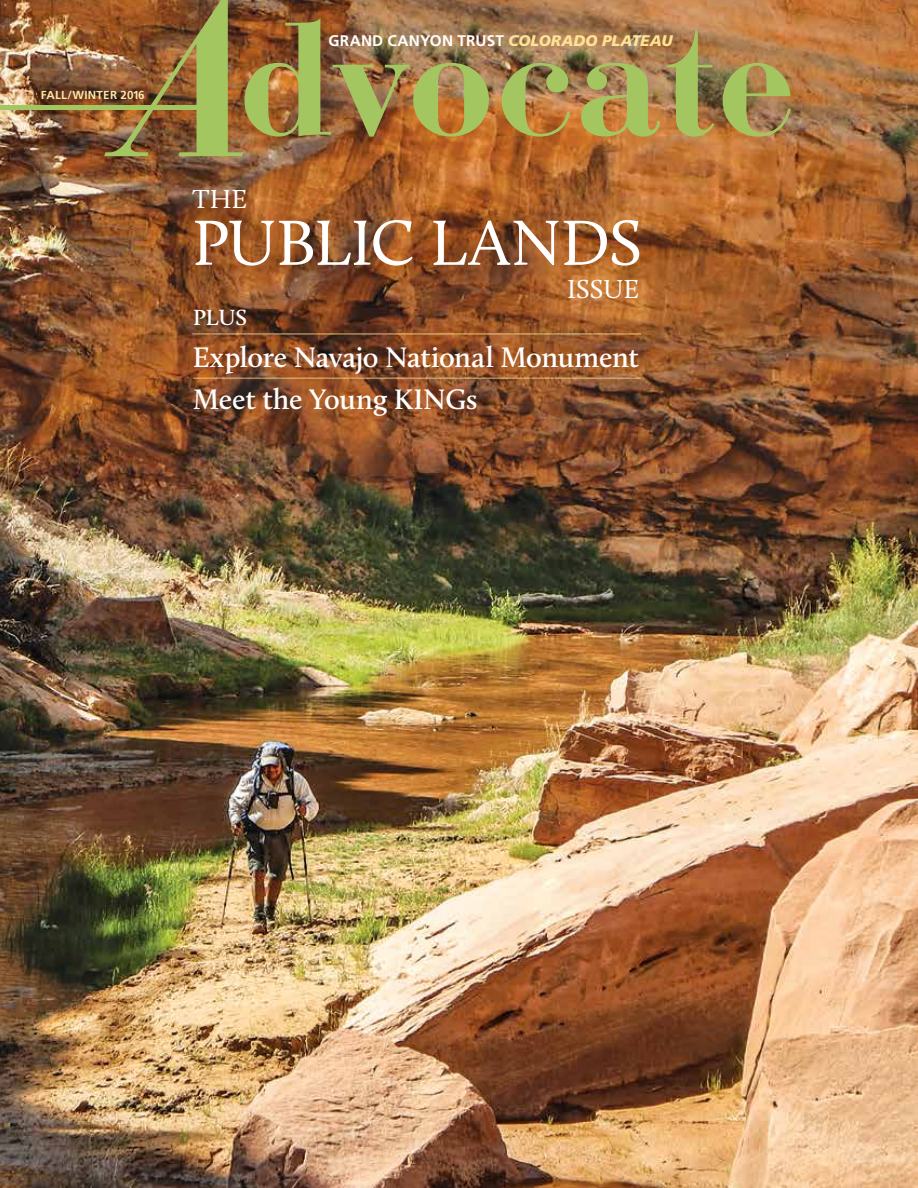
<style>
.page{position:relative;width:918px;height:1188px;background:#fff}
.page>*{position:absolute;margin:0;border:0;box-sizing:border-box;transform-origin:0 0}
.t1{font:700 159px "Bauer Bodoni";color:#a4c660}
.t2{font:66px "Calluna";letter-spacing:-.01em;color:#fff}
.t3{font:600 29.25px/42.2px "Calluna";letter-spacing:-.01em;color:#fff}
.t4{font:27px "Calluna";color:#fff}
.t5{font:600 22.8px "Calluna";color:#fff}
.t6{font:700 15.3px "Frutiger";letter-spacing:.01em;color:#fff}
.t7{font:700 11.7px "Frutiger";letter-spacing:.02em;color:#ffe7a7}
.s1{font-style:italic;font-size:217.5px}
.s2{font-weight:900;font-style:italic;color:#ffe293}
</style>
<div class="page">
<img style="left:0;top:0;width:918px;height:1188px">
<hr style="left:0;top:106px;width:199px;height:4px;background:#a4c660">
<hr style="left:192px;top:333px;width:449px;height:2px;background:#ffe293">
<hr style="left:193px;top:377px;width:448px;height:2px;background:#ffe293">
<h1 class="t1" style="left:117px;top:-16px;width:680px"><span class="s1">A</span>dvocate</h1>
<p class="t6" style="left:328px;top:31px;width:346px">GRAND CANYON TRUST <span class="s2">COLORADO PLATEAU</span></p>
<p class="t7" style="left:41px;top:88px;width:106px">FALL/WINTER 2016</p>
<p class="t4" style="left:192px;top:182px;width:57px">THE</p>
<h2 class="t2" style="left:192px;top:203px;width:452px">PUBLIC LANDS</h2>
<p class="t4" style="left:567px;top:272px;width:74px">ISSUE</p>
<p class="t5" style="left:193px;top:303px;width:56px">PLUS</p>
<p class="t3" style="left:193px;top:335px;width:447px">Explore Navajo National Monument<br>Meet the Young KINGs</p>
</div>
